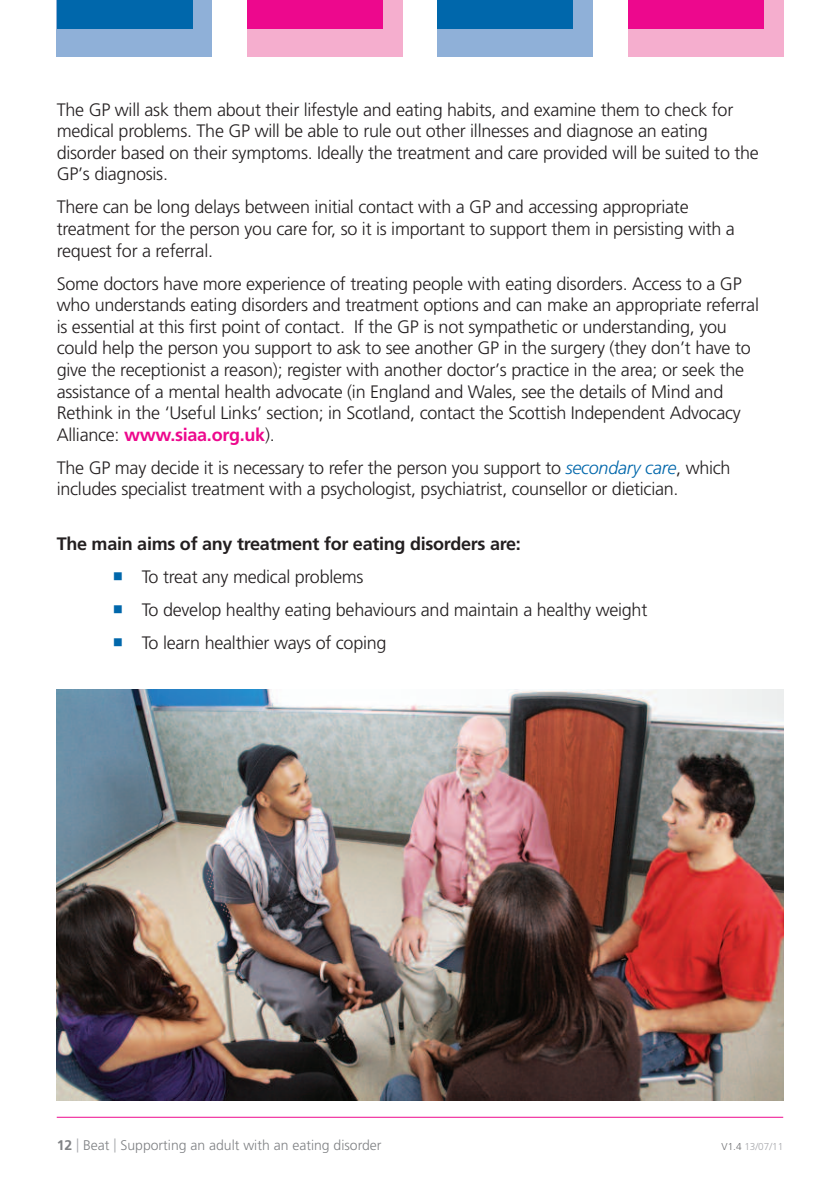
<style>
.page{position:relative;width:840px;height:1191px;background:#fff}
.page>*{position:absolute;margin:0;border:0;box-sizing:border-box;transform-origin:0 0}
.t1{font:300 18px/21.6px "Frutiger";letter-spacing:-.015em;color:#231f20}
.t2{font:300 14px "Frutiger";color:#808285}
.t3{font:300 10px "Frutiger";color:#a8a9ad}
.s1{font-weight:700;color:#ed088d}
.s2{font-style:italic;color:#0067ab}
.s3{font-weight:700}
.s4{font-family:"Arial Unicode MS";font-weight:400;color:#0067ab}
.s5{color:#a8a9ad}
.s6{color:#6c6d70}
</style>
<div class="page">
<div style="left:57px;top:0;width:155px;height:57px;background:#8fb0d8"></div>
<div style="left:247px;top:0;width:155px;height:57px;background:#f5aece"></div>
<div style="left:57px;top:0;width:136px;height:28px;background:#0067ab"></div>
<div style="left:247px;top:0;width:136px;height:28px;background:#ed088d"></div>
<div style="left:437px;top:0;width:155px;height:57px;background:#8fb0d8"></div>
<div style="left:627px;top:0;width:155px;height:57px;background:#f5aece"></div>
<div style="left:437px;top:0;width:136px;height:28px;background:#0067ab"></div>
<div style="left:627px;top:0;width:136px;height:28px;background:#ed088d"></div>
<hr style="left:57px;top:1116px;width:725px;height:1px;background:#ed088d">
<img style="left:57px;top:689px;width:725px;height:411px">
<p class="t1" style="left:57px;top:100px;width:703px">The GP will ask them about their lifestyle and eating habits, and examine them to check for medical problems. The GP will be able to rule out other illnesses and diagnose an eating disorder based on their symptoms. Ideally the treatment and care provided will be suited to the GP’s diagnosis.</p>
<p class="t1" style="left:57px;top:198px;width:679px">There can be long delays between initial contact with a GP and accessing appropriate treatment for the person you care for, so it is important to support them in persisting with a request for a referral.</p>
<p class="t1" style="left:57px;top:274px;width:703px">Some doctors have more experience of treating people with eating disorders. Access to a GP who understands eating disorders and treatment options and can make an appropriate referral is essential at this first point of contact. If the GP is not sympathetic or understanding, you could help the person you support to ask to see another GP in the surgery (they don’t have to give the receptionist a reason); register with another doctor’s practice in the area; or seek the assistance of a mental health advocate (in England and Wales, see the details of Mind and Rethink in the ‘Useful Links’ section; in Scotland, contact the Scottish Independent Advocacy Alliance: <span class="s1">www.siaa.org.uk</span>).</p>
<p class="t1" style="left:57px;top:458px;width:675px">The GP may decide it is necessary to refer the person you support to <span class="s2">secondary care</span>, which includes specialist treatment with a psychologist, psychiatrist, counsellor or dietician.</p>
<p class="t1" style="left:113px;top:528px;width:535px;line-height:33px;text-indent:-57px"><span class="s3">The main aims of any treatment for eating disorders are:<br></span><span class="s4">￭</span> To treat any medical problems<br><span class="s4">￭</span> To develop healthy eating behaviours and maintain a healthy weight<span class="s4">￭</span> To learn healthier ways of coping</p>
<p class="t2" style="left:57px;top:1140px;width:326px"><span class="s3">12</span> <span class="s5">|</span> Beat <span class="s5">|</span> Supporting an adult with an eating disorder</p>
<p class="t3" style="left:721px;top:1143px;width:63px"><span class="s6">V1.4</span> 13/07/11</p>
</div>
